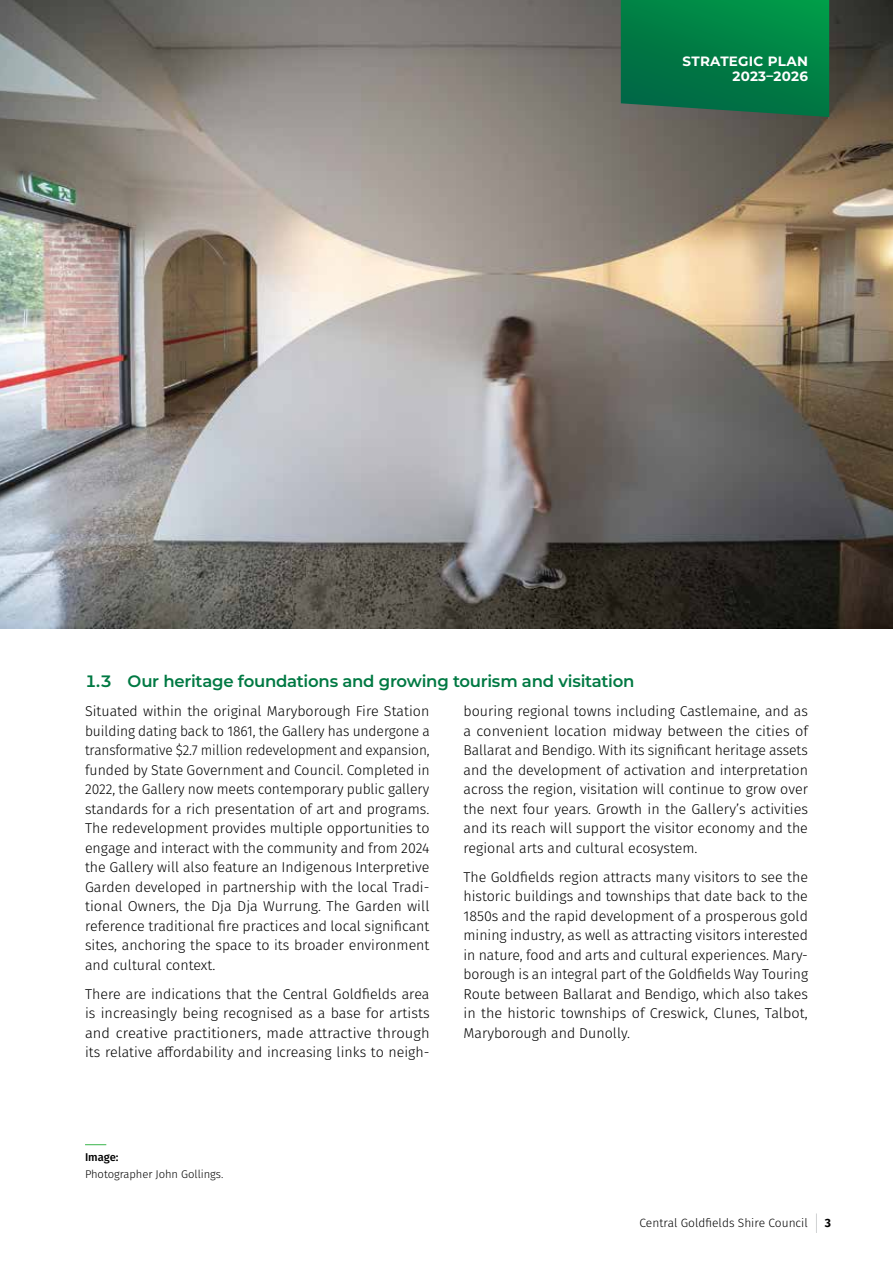
<style>
.page{position:relative;width:893px;height:1263px;background:#fff}
.page>*{position:absolute;margin:0;border:0;box-sizing:border-box;transform-origin:0 0}
.t1{font:600 16.5px "Montserrat";letter-spacing:-.015em;color:#007943}
.t2{font:300 14.25px/19.5px "Fira Sans";color:#000;text-align:justify}
.t3{font:700 13.5px/15px "Montserrat";letter-spacing:.02em;color:#fff;text-align:right}
.t4{font:300 12px "Fira Sans";color:#000}
.t5{font:700 12px "Fira Sans";color:#000}
.t6{font:300 11.25px "Fira Sans";letter-spacing:-.005em;color:#000}
.t7{font:500 11.25px "Fira Sans";letter-spacing:-.005em;color:#000}
</style>
<div class="page">
<img style="left:0;top:0;width:893px;height:628px">
<svg style="left:85px;top:1144px;width:21px;height:1px"></svg>
<svg style="left:816px;top:1213px;width:1px;height:20px"></svg>
<svg style="left:621px;top:0;width:208px;height:117px;background:#057c46"></svg>
<p class="t3" style="left:683px;top:53px;width:127px">STRATEGIC PLAN<br>2023–2026</p>
<p class="t1" style="left:85px;top:669px;width:551px">1.3 Our heritage foundations and growing tourism and visitation</p>
<p class="t2" style="left:85px;top:701px;width:346px">Situated within the original Maryborough Fire Station building dating back to 1861, the Gallery has undergone a transformative $2.7 million redevelopment and expansion, funded by State Government and Council. Completed in 2022, the Gallery now meets contemporary public gallery standards for a rich presentation of art and programs.<br>The redevelopment provides multiple opportunities to engage and interact with the community and from 2024 the Gallery will also feature an Indigenous Interpretive Garden developed in partnership with the local Tradi&shy;tional Owners, the Dja Dja Wurrung. The Garden will reference traditional fire practices and local significant sites, anchoring the space to its broader environment and cultural context.</p>
<p class="t2" style="left:85px;top:984px;width:346px">There are indications that the Central Goldfields area is increasingly being recognised as a base for artists and creative practitioners, made attractive through its relative affordability and increasing links to neigh-</p>
<p class="t2" style="left:463px;top:701px;width:346px">bouring regional towns including Castlemaine, and as a convenient location midway between the cities of Ballarat and Bendigo. With its significant heritage assets and the development of activation and interpretation across the region, visitation will continue to grow over the next four years. Growth in the Gallery’s activities and its reach will support the visitor economy and the regional arts and cultural ecosystem.</p>
<p class="t2" style="left:463px;top:867px;width:346px">The Goldfields region attracts many visitors to see the historic buildings and townships that date back to the 1850s and the rapid development of a prosperous gold mining industry, as well as attracting visitors interested in nature, food and arts and cultural experiences. Mary&shy;borough is an integral part of the Goldfields Way Touring Route between Ballarat and Bendigo, which also takes in the historic townships of Creswick, Clunes, Talbot, Maryborough and Dunolly.</p>
<p class="t7" style="left:85px;top:1148px;width:35px">Image:</p>
<p class="t6" style="left:85px;top:1166px;width:140px">Photographer John Gollings.</p>
<p class="t4" style="left:640px;top:1214px;width:170px">Central Goldfields Shire Council</p>
<p class="t5" style="left:825px;top:1213px;width:8px">3</p>
</div>
